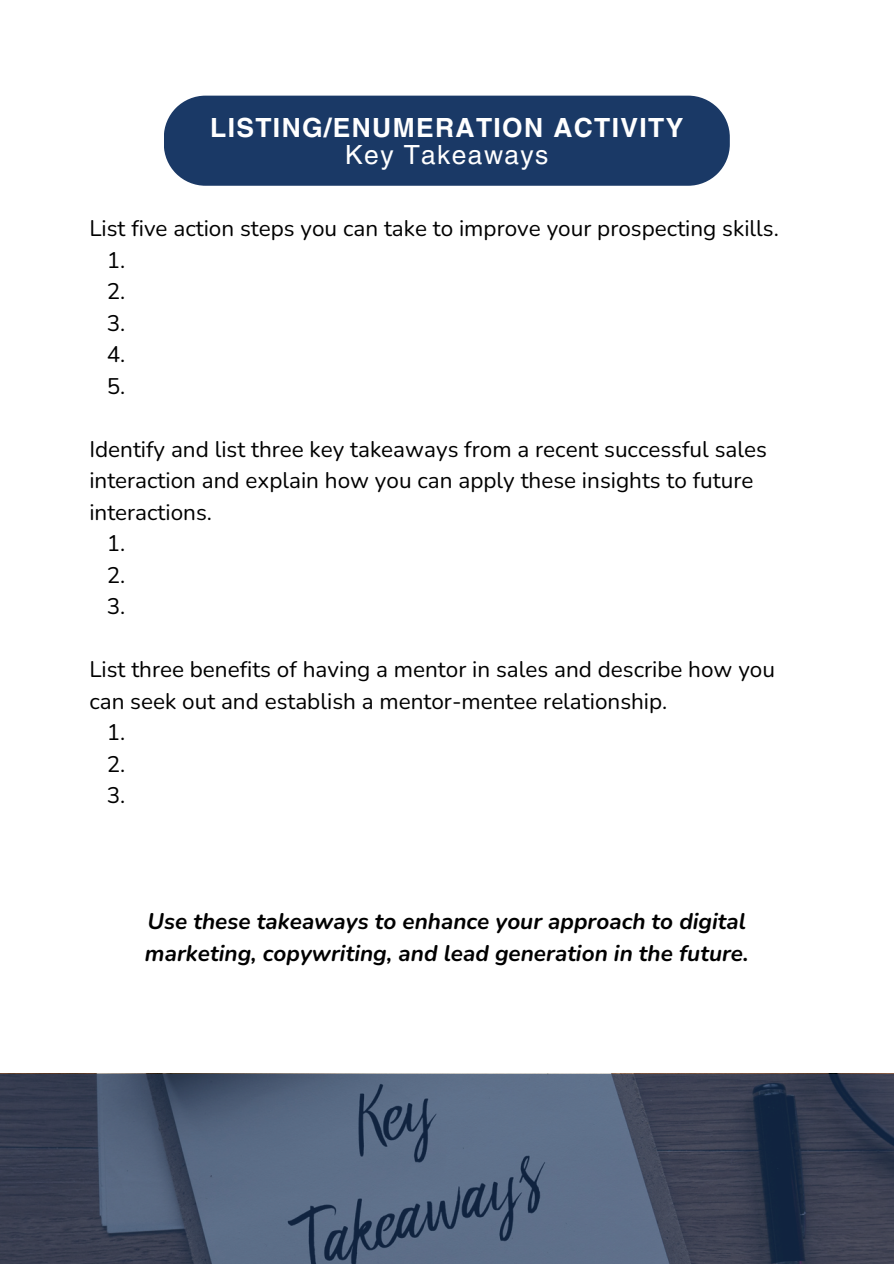
<style>
.page{position:relative;width:894px;height:1264px;background:#fff}
.page>*{position:absolute;margin:0;border:0;box-sizing:border-box;transform-origin:0 0}
.t1{font:700 26.4px/27.5px "Helvetica LT Pro";letter-spacing:.05em;color:#fff;text-align:center}
.t2{font:22.5px/31.5px "Nunito";color:#000}
.t3{font:italic 700 22.5px/31.5px "Nunito";color:#000}
.s1{font-weight:400}
</style>
<div class="page">
<div style="left:164px;top:96px;width:565px;height:90px;background:#1a3966"></div>
<svg style="left:0;top:1074px;width:893px;height:189px;background:#48546c"></svg>
<h1 class="t1" style="left:210px;top:116px;width:474px">LISTING/ENUMERATION ACTIVITY<br><span class="s1">Key Takeaways</span></h1>
<p class="t2" style="left:107px;top:213px;width:673px;text-indent:-17px">List five action steps you can take to improve your prospecting skills.<br>1.<br>2.<br>3.<br>4.<br>5.</p>
<p class="t2" style="left:89px;top:433px;width:679px">Identify and list three key takeaways from a recent successful sales</p>
<p class="t2" style="left:89px;top:465px;width:665px">interaction and explain how you can apply these insights to future</p>
<p class="t2" style="left:89px;top:496px;width:124px">interactions.</p>
<p class="t2" style="left:107px;top:528px;width:20px">1.</p>
<p class="t2" style="left:107px;top:559px;width:20px">2.</p>
<p class="t2" style="left:107px;top:591px;width:20px">3.</p>
<p class="t2" style="left:89px;top:654px;width:687px">List three benefits of having a mentor in sales and describe how you</p>
<p class="t2" style="left:89px;top:685px;width:579px">can seek out and establish a mentor-mentee relationship.</p>
<p class="t2" style="left:107px;top:717px;width:20px">1.</p>
<p class="t2" style="left:107px;top:748px;width:20px">2.</p>
<p class="t2" style="left:107px;top:780px;width:20px">3.</p>
<h2 class="t3" style="left:145px;top:906px;width:605px">Use these takeaways to enhance your approach to digital marketing, copywriting, and lead generation in the future.</h2>
</div>
